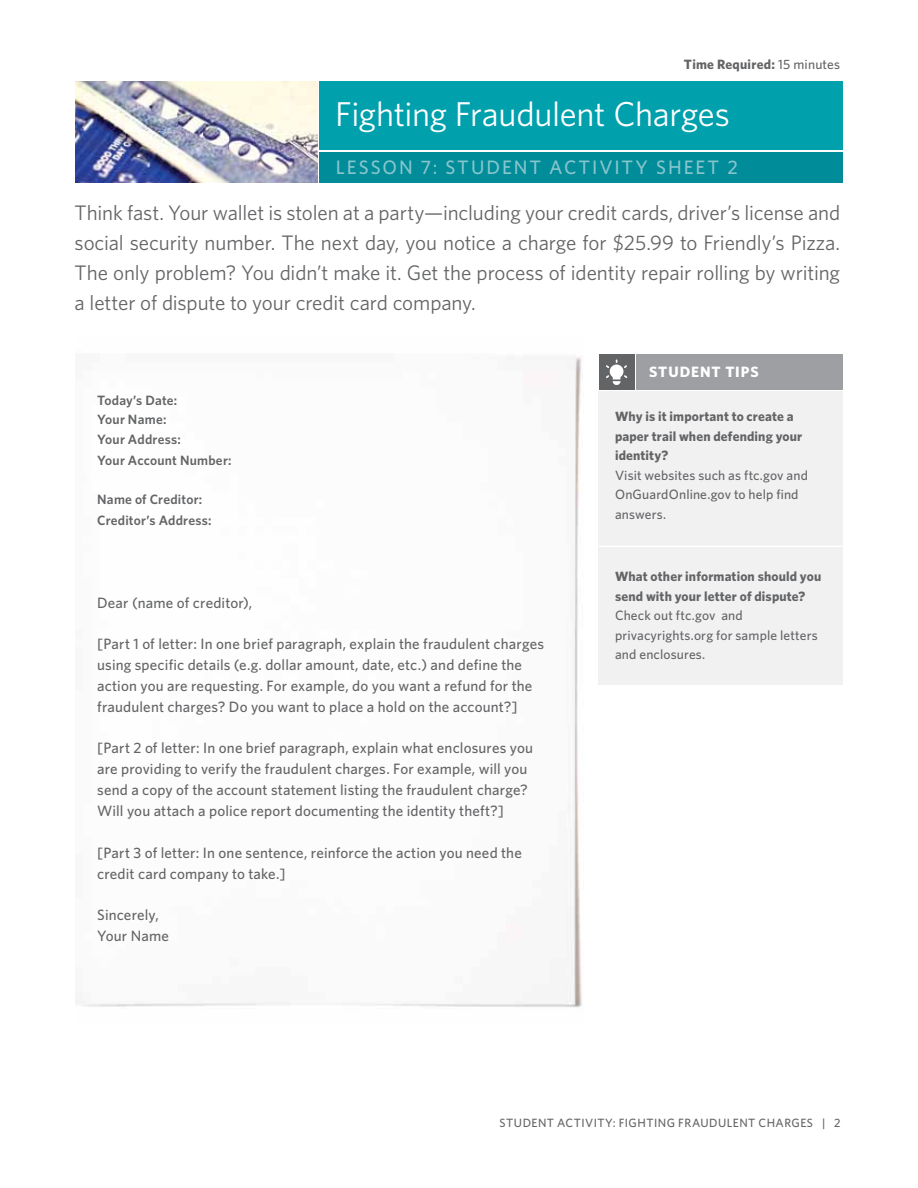
<style>
.page{position:relative;width:918px;height:1188px;background:#fff}
.page>*{position:absolute;margin:0;border:0;box-sizing:border-box;transform-origin:0 0}
.t1{font:34.5px "Whitney";letter-spacing:-.01em;color:#fff}
.t2{font:21px/30px "Whitney";letter-spacing:-.01em;color:#636466;text-align:justify}
.t3{font:500 19.5px "Whitney";letter-spacing:.095em;color:#87c5cd}
.t4{font:500 15px/21px "Whitney";letter-spacing:.01em;color:#636466}
.t5{font:700 15px "Whitney";letter-spacing:.06em;color:#fff}
.t6{font:700 13.5px/19.5px "Whitney";letter-spacing:.01em;color:#636466}
.t7{font:500 13.5px/19.5px "Whitney";letter-spacing:.01em;color:#636466}
.t8{font:600 13.5px/19.5px "Whitney";letter-spacing:.015em;color:#636466}
.t9{font:500 12px "Whitney";color:#636466}
.s1{font-weight:500}
</style>
<div class="page">
<img style="left:76px;top:81px;width:241px;height:102px">
<div style="left:319px;top:81px;width:524px;height:69px;background:#00a0ad"></div>
<div style="left:319px;top:152px;width:524px;height:30px;background:#008c99"></div>
<img style="left:76px;top:357px;width:507px;height:653px">
<div style="left:599px;top:391px;width:244px;height:294px;background:#f1f1f2"></div>
<div style="left:636px;top:354px;width:207px;height:36px;background:#9d9fa2"></div>
<div style="left:599px;top:354px;width:35px;height:36px;background:#636466"></div>
<svg style="left:606px;top:360px;width:21px;height:25px"></svg>
<hr style="left:599px;top:546px;width:243px;height:1px;background:#fff">
<p class="t6" style="left:684px;top:54px;width:158px">Time Required: <span class="s1">15 minutes</span></p>
<h1 class="t1" style="left:335px;top:91px;width:396px">Fighting Fraudulent Charges</h1>
<h3 class="t3" style="left:336px;top:154px;width:404px">LESSON 7: STUDENT ACTIVITY SHEET 2</h3>
<p class="t2" style="left:75px;top:198px;width:767px">Think fast. Your wallet is stolen at a party—including your credit cards, driver’s license and social security number. The next day, you notice a charge for $25.99 to Friendly’s Pizza.<br>The only problem? You didn’t make it. Get the process of identity repair rolling by writing a letter of dispute to your credit card company.</p>
<p class="t8" style="left:97px;top:390px;width:85px">Today’s Date:<br>Your Name:<br>Your Address:</p>
<p class="t8" style="left:97px;top:450px;width:136px">Your Account Number:</p>
<p class="t8" style="left:97px;top:489px;width:116px;line-height:21px">Name of Creditor:<br>Creditor’s Address:</p>
<p class="t4" style="left:97px;top:592px;width:156px">Dear (name of creditor),</p>
<p class="t4" style="left:97px;top:633px;width:449px">[Part 1 of letter: In one brief paragraph, explain the fraudulent charges using specific details (e.g. dollar amount, date, etc.) and define the action you are requesting. For example, do you want a refund for the fraudulent charges? Do you want to place a hold on the account?]</p>
<p class="t4" style="left:97px;top:737px;width:437px">[Part 2 of letter: In one brief paragraph, explain what enclosures you are providing to verify the fraudulent charges. For example, will you send a copy of the account statement listing the fraudulent charge?<br>Will you attach a police report documenting the identity theft?]</p>
<p class="t4" style="left:97px;top:842px;width:426px">[Part 3 of letter: In one sentence, reinforce the action you need the credit card company to take.]</p>
<p class="t4" style="left:97px;top:904px;width:73px">Sincerely,<br>Your Name</p>
<p class="t5" style="left:649px;top:362px;width:111px">STUDENT TIPS</p>
<p class="t6" style="left:615px;top:407px;width:189px">Why is it important to create a paper trail when defending your identity?</p>
<p class="t7" style="left:615px;top:465px;width:194px">Visit websites such as ftc.gov and<br>OnGuardOnline.gov to help find answers.</p>
<p class="t6" style="left:615px;top:567px;width:208px">What other information should you send with your letter of dispute?</p>
<p class="t7" style="left:615px;top:606px;width:204px">Check out ftc.gov and privacyrights.org for sample letters and enclosures.</p>
<p class="t9" style="left:500px;top:1115px;width:9px">student</p>
<p class="t9" style="left:557px;top:1115px;width:8px">activit</p>
<p class="t9" style="left:605px;top:1115px;width:28px">y: Fighting</p>
<p class="t9" style="left:678px;top:1115px;width:15px">Fraudulent</p>
<p class="t9" style="left:759px;top:1115px;width:17px">Charges</p>
<p class="t9" style="left:822px;top:1115px;width:20px">| 2</p>
</div>
